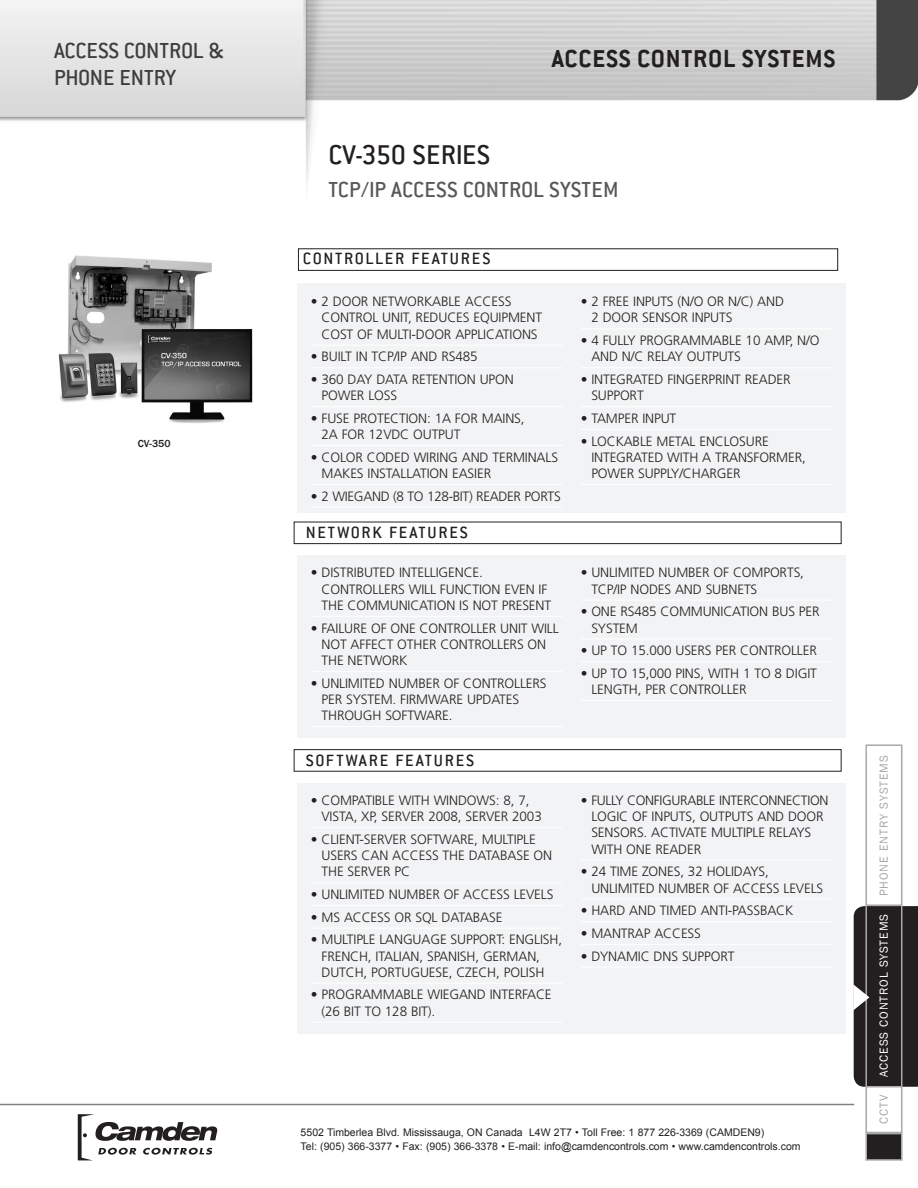
<style>
.page{position:relative;width:918px;height:1188px;background:#fff}
.page>*{position:absolute;margin:0;border:0;box-sizing:border-box;transform-origin:0 0}
.N-SS-H1{font:500 30px "Conduit ITC";color:#231f20}
.N-SS-H_Top_page{font:700 27px "Conduit ITC";letter-spacing:.03em;color:#231f20}
.N-SS-H2__80_GRAY{font:500 24px "Conduit ITC";letter-spacing:.01em;color:#57585a}
.t1{font:500 24px/27px "Conduit ITC";letter-spacing:-.01em;color:#3e3e3f}
.N-SS-H3__inside_whit{font:500 18px "Conduit ITC";letter-spacing:.1em;color:#231f20}
.N-SS-Specifiactions{font:300 13.5px/16.2px "Frutiger";letter-spacing:-.01em;color:#231f20}
.t2{font:12px "Franklin Gothic";letter-spacing:.075em;color:#a8a9ad}
.t3{font:12px "Franklin Gothic";letter-spacing:.075em;color:#fff}
.t4{font:10.5px/13.5px "Arial";color:#231f20}
.N-SS-Image_Descripti{font:500 10.5px "Franklin Gothic";color:#231f20}
</style>
<div class="page">
<img style="left:0;top:0;width:918px;height:185px">
<div style="left:866px;top:1134px;width:36px;height:26px;background:#231f20"></div>
<div style="left:865px;top:1133px;width:38px;height:28px;border:2px solid #a8a9ad"></div>
<hr style="left:867px;top:1086px;width:34px;height:2px;background:#a8a9ad">
<div style="left:865px;top:744px;width:37px;height:389px;border:2px solid #a8a9ad"></div>
<svg style="left:853px;top:906px;width:65px;height:181px;background:#302c2e"></svg>
<svg style="left:78px;top:1114px;width:140px;height:46px"></svg>
<hr style="left:0;top:1104px;width:854px;height:1px;background:#808285">
<div style="left:298px;top:248px;width:540px;height:23px;border:1px solid #231f20"></div>
<hr style="left:867px;top:904px;width:34px;height:2px;background:#a8a9ad">
<div style="left:297px;top:284px;width:549px;height:229px;background:#f2f3f4"></div>
<div style="left:297px;top:555px;width:549px;height:183px;background:#f2f3f4"></div>
<div style="left:297px;top:783px;width:549px;height:251px;background:#f2f3f4"></div>
<hr style="left:311px;top:345px;width:252px;height:1px;background:#fff">
<hr style="left:311px;top:367px;width:252px;height:1px;background:#fff">
<hr style="left:311px;top:406px;width:252px;height:1px;background:#fff">
<hr style="left:311px;top:445px;width:252px;height:1px;background:#fff">
<hr style="left:311px;top:484px;width:252px;height:1px;background:#fff">
<hr style="left:311px;top:507px;width:252px;height:1px;background:#fff">
<hr style="left:581px;top:329px;width:252px;height:1px;background:#fff">
<hr style="left:581px;top:367px;width:252px;height:1px;background:#fff">
<hr style="left:581px;top:406px;width:252px;height:1px;background:#fff">
<hr style="left:581px;top:429px;width:252px;height:1px;background:#fff">
<hr style="left:581px;top:484px;width:252px;height:1px;background:#fff">
<hr style="left:311px;top:616px;width:252px;height:1px;background:#fff">
<hr style="left:311px;top:671px;width:252px;height:1px;background:#fff">
<hr style="left:311px;top:726px;width:252px;height:1px;background:#fff">
<hr style="left:581px;top:600px;width:252px;height:1px;background:#fff">
<hr style="left:581px;top:639px;width:252px;height:1px;background:#fff">
<hr style="left:581px;top:661px;width:252px;height:1px;background:#fff">
<hr style="left:581px;top:700px;width:252px;height:1px;background:#fff">
<hr style="left:311px;top:827px;width:252px;height:1px;background:#fff">
<hr style="left:311px;top:882px;width:252px;height:1px;background:#fff">
<hr style="left:311px;top:905px;width:252px;height:1px;background:#fff">
<hr style="left:311px;top:928px;width:252px;height:1px;background:#fff">
<hr style="left:311px;top:983px;width:252px;height:1px;background:#fff">
<hr style="left:311px;top:1022px;width:252px;height:1px;background:#fff">
<hr style="left:581px;top:860px;width:252px;height:1px;background:#fff">
<hr style="left:581px;top:899px;width:252px;height:1px;background:#fff">
<hr style="left:581px;top:921px;width:252px;height:1px;background:#fff">
<hr style="left:581px;top:944px;width:252px;height:1px;background:#fff">
<hr style="left:581px;top:967px;width:252px;height:1px;background:#fff">
<div style="left:294px;top:522px;width:548px;height:22px;border:1px solid #231f20"></div>
<div style="left:294px;top:749px;width:548px;height:23px;border:1px solid #231f20"></div>
<img style="left:58px;top:255px;width:195px;height:168px">
<h3 class="t1" style="left:54px;top:37px;width:171px">ACCESS CONTROL &amp;<br>PHONE ENTRY</h3>
<p class="N-SS-Image_Descripti" style="left:138px;top:437px;width:34px">CV-350</p>
<p class="N-SS-H1" style="left:328px;top:137px;width:163px">CV-350 SERIES</p>
<p class="N-SS-H_Top_page" style="left:552px;top:43px;width:285px">ACCESS CONTROL SYSTEMS</p>
<p class="N-SS-H2__80_GRAY" style="left:328px;top:176px;width:292px">TCP/IP ACCESS CONTROL SYSTEM</p>
<p class="N-SS-H3__inside_whit" style="left:303px;top:249px;width:189px">CONTROLLER FEATURES</p>
<h3 class="N-SS-H3__inside_whit" style="left:310px;top:250px;width:80px">FEATURES</h3>
<p class="N-SS-Specifiactions" style="left:322px;top:293px;width:222px;text-indent:-11px">• 2 DOOR NETWORKABLE ACCESS<br>CONTROL UNIT, REDUCES EQUIPMENT<br>COST OF MULTI-DOOR APPLICATIONS</p>
<p class="N-SS-Specifiactions" style="left:311px;top:349px;width:168px">• BUILT IN TCP/IP AND RS485</p>
<p class="N-SS-Specifiactions" style="left:322px;top:371px;width:194px;text-indent:-11px">• 360 DAY DATA RETENTION UPON<br>POWER LOSS</p>
<p class="N-SS-Specifiactions" style="left:322px;top:410px;width:205px;text-indent:-11px">• FUSE PROTECTION: 1A FOR MAINS,<br>2A FOR 12VDC OUTPUT</p>
<p class="N-SS-Specifiactions" style="left:322px;top:449px;width:238px;text-indent:-11px">• COLOR CODED WIRING AND TERMINALS<br>MAKES INSTALLATION EASIER</p>
<p class="N-SS-Specifiactions" style="left:311px;top:488px;width:251px">• 2 WIEGAND (8 TO 128-BIT) READER PORTS</p>
<p class="N-SS-H3__inside_whit" style="left:306px;top:523px;width:164px">NETWORK FEATURES</p>
<p class="N-SS-Specifiactions" style="left:322px;top:565px;width:231px;text-indent:-11px">• DISTRIBUTED INTELLIGENCE.<br>CONTROLLERS WILL FUNCTION EVEN IF<br>THE COMMUNICATION IS NOT PRESENT</p>
<p class="N-SS-Specifiactions" style="left:322px;top:620px;width:239px;text-indent:-11px">• FAILURE OF ONE CONTROLLER UNIT WILL<br>NOT AFFECT OTHER CONTROLLERS ON<br>THE NETWORK</p>
<p class="N-SS-Specifiactions" style="left:322px;top:675px;width:227px;text-indent:-11px">• UNLIMITED NUMBER OF CONTROLLERS<br>PER SYSTEM. FIRMWARE UPDATES<br>THROUGH SOFTWARE.</p>
<p class="N-SS-H3__inside_whit" style="left:306px;top:750px;width:170px">SOFTWARE FEATURES</p>
<p class="N-SS-Specifiactions" style="left:322px;top:792px;width:222px;text-indent:-11px">• COMPATIBLE WITH WINDOWS: 8, 7,<br>VISTA, XP, SERVER 2008, SERVER 2003</p>
<p class="N-SS-Specifiactions" style="left:322px;top:831px;width:232px;text-indent:-11px">• CLIENT-SERVER SOFTWARE, MULTIPLE<br>USERS CAN ACCESS THE DATABASE ON<br>THE SERVER PC</p>
<p class="N-SS-Specifiactions" style="left:311px;top:886px;width:244px">• UNLIMITED NUMBER OF ACCESS LEVELS</p>
<p class="N-SS-Specifiactions" style="left:311px;top:909px;width:193px">• MS ACCESS OR SQL DATABASE</p>
<p class="N-SS-Specifiactions" style="left:322px;top:932px;width:242px;text-indent:-11px">• MULTIPLE LANGUAGE SUPPORT: ENGLISH,<br>FRENCH, ITALIAN, SPANISH, GERMAN,<br>DUTCH, PORTUGUESE, CZECH, POLISH</p>
<p class="N-SS-Specifiactions" style="left:322px;top:987px;width:232px;text-indent:-11px">• PROGRAMMABLE WIEGAND INTERFACE (26 BIT TO 128 BIT).</p>
<p class="N-SS-Specifiactions" style="left:591px;top:293px;width:194px;text-indent:-11px">• 2 FREE INPUTS (N/O OR N/C) AND<br>2 DOOR SENSOR INPUTS</p>
<p class="N-SS-Specifiactions" style="left:591px;top:332px;width:230px;text-indent:-11px">• 4 FULLY PROGRAMMABLE 10 AMP, N/O<br>AND N/C RELAY OUTPUTS</p>
<p class="N-SS-Specifiactions" style="left:591px;top:371px;width:201px;text-indent:-11px">• INTEGRATED FINGERPRINT READER<br>SUPPORT</p>
<p class="N-SS-Specifiactions" style="left:581px;top:410px;width:97px">• TAMPER INPUT</p>
<p class="N-SS-Specifiactions" style="left:591px;top:433px;width:216px;text-indent:-11px">• LOCKABLE METAL ENCLOSURE<br>INTEGRATED WITH A TRANSFORMER,<br>POWER SUPPLY/CHARGER</p>
<p class="N-SS-Specifiactions" style="left:591px;top:565px;width:214px;text-indent:-11px">• UNLIMITED NUMBER OF COMPORTS,<br>TCP/IP NODES AND SUBNETS</p>
<p class="N-SS-Specifiactions" style="left:591px;top:604px;width:230px;text-indent:-11px">• ONE RS485 COMMUNICATION BUS PER<br>SYSTEM</p>
<p class="N-SS-Specifiactions" style="left:581px;top:642px;width:238px">• UP TO 15.000 USERS PER CONTROLLER</p>
<p class="N-SS-Specifiactions" style="left:591px;top:665px;width:227px;text-indent:-11px">• UP TO 15,000 PINS, WITH 1 TO 8 DIGIT<br>LENGTH, PER CONTROLLER</p>
<p class="N-SS-Specifiactions" style="left:591px;top:792px;width:239px;text-indent:-11px">• FULLY CONFIGURABLE INTERCONNECTION<br>LOGIC OF INPUTS, OUTPUTS AND DOOR<br>SENSORS. ACTIVATE MULTIPLE RELAYS<br>WITH ONE READER</p>
<p class="N-SS-Specifiactions" style="left:591px;top:864px;width:233px;text-indent:-11px">• 24 TIME ZONES, 32 HOLIDAYS,<br>UNLIMITED NUMBER OF ACCESS LEVELS</p>
<p class="N-SS-Specifiactions" style="left:581px;top:902px;width:214px">• HARD AND TIMED ANTI-PASSBACK</p>
<p class="N-SS-Specifiactions" style="left:581px;top:925px;width:122px">• MANTRAP ACCESS</p>
<p class="N-SS-Specifiactions" style="left:581px;top:948px;width:155px">• DYNAMIC DNS SUPPORT</p>
<p class="t4" style="left:301px;top:1126px;width:501px">5502 Timberlea Blvd. Mississauga, ON Canada L4W 2T7 • Toll Free: 1 877 226-3369 (CAMDEN9)<br>Tel: (905) 366-3377 • Fax: (905) 366-3378 • E-mail: info@camdencontrols.com • www.camdencontrols.com</p>
<p class="t2" style="left:876px;top:896px;width:142px;rotate:-90deg">PHONE ENTRY SYSTEMS</p>
<p class="t3" style="left:876px;top:1077px;width:164px;rotate:-90deg">ACCESS CONTROL SYSTEMS</p>
<p class="t2" style="left:876px;top:1124px;width:31px;rotate:-90deg">CCTV</p>
</div>
